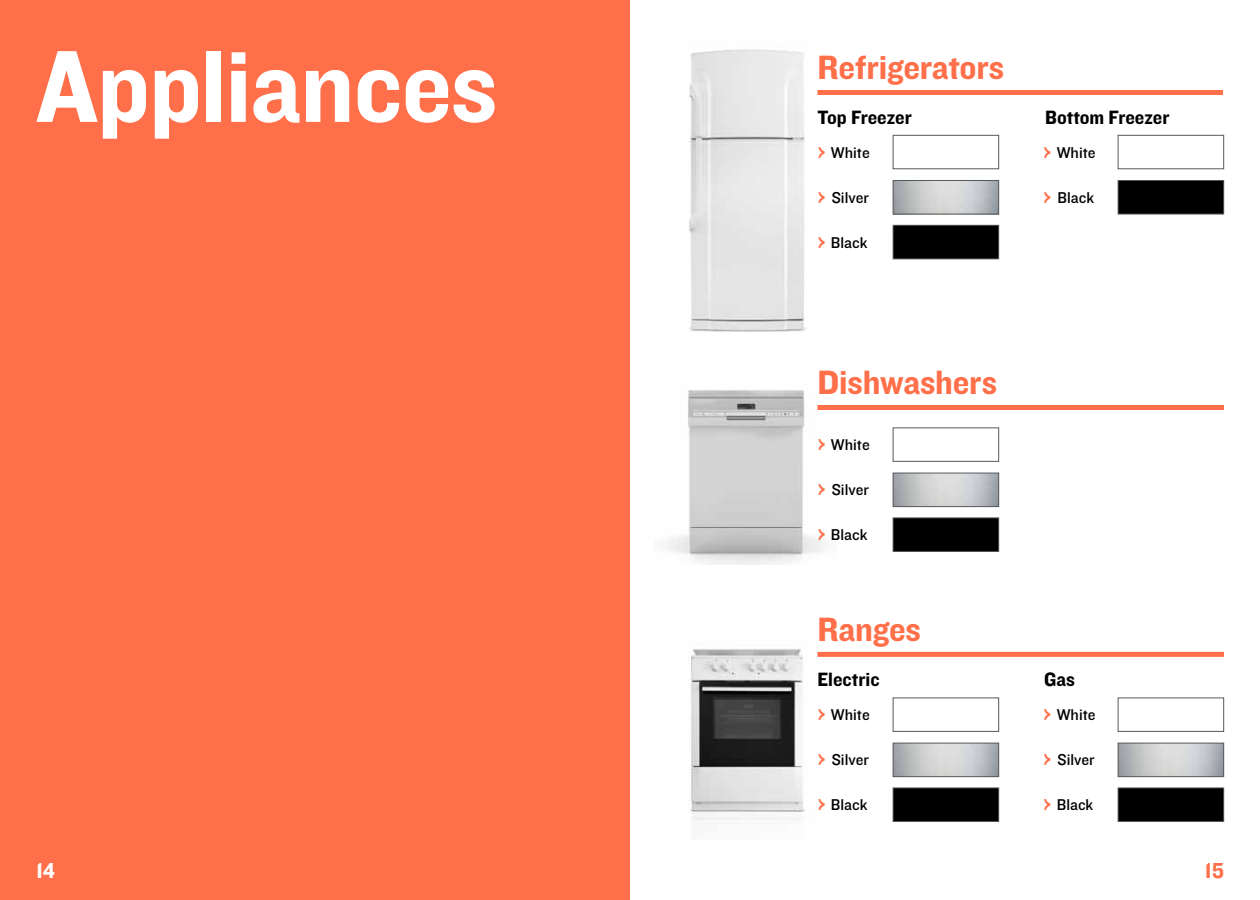
<style>
.page{position:relative;width:1260px;height:900px;background:#fff}
.page>*{position:absolute;margin:0;border:0;box-sizing:border-box;transform-origin:0 0}
.t1{font:106.25px "Knockout 51 Middleweight";letter-spacing:-.01em;color:#fff}
.t2{font:35px "Knockout 51 Middleweight";letter-spacing:-.005em;color:#ff6f49}
.t3{font:22.5px "Knockout 51 Middleweight";color:#fff}
.t4{font:22.5px "Knockout 51 Middleweight";color:#ff6f49}
.t5{font:20px "Knockout 51 Middleweight";color:#000}
.t6{font:16.25px "Knockout 31 Junior Middlewt";color:#000}
.s1{font-size:27.5px;color:#ff6f49}
</style>
<div class="page">
<div style="left:0;top:0;width:630px;height:900px;background:#ff6f49"></div>
<img style="left:690px;top:649px;width:134px;height:175px">
<img style="left:668px;top:390px;width:156px;height:174px">
<div style="left:817px;top:90px;width:406px;height:5px;background:#ff6f49"></div>
<div style="left:817px;top:405px;width:407px;height:5px;background:#ff6f49"></div>
<div style="left:817px;top:652px;width:407px;height:5px;background:#ff6f49"></div>
<div style="left:1118px;top:698px;width:106px;height:34px;border:1px solid #58595b"></div>
<div style="left:1118px;top:788px;width:106px;height:33px;background:#000"></div>
<div style="left:1118px;top:788px;width:106px;height:34px;border:1px solid #58595b"></div>
<div style="left:1118px;top:743px;width:106px;height:34px;border:1px solid #58595b"></div>
<div style="left:893px;top:698px;width:106px;height:34px;border:1px solid #58595b"></div>
<div style="left:893px;top:788px;width:106px;height:33px;background:#000"></div>
<div style="left:893px;top:788px;width:106px;height:34px;border:1px solid #58595b"></div>
<div style="left:893px;top:743px;width:106px;height:34px;border:1px solid #58595b"></div>
<div style="left:893px;top:428px;width:106px;height:34px;border:1px solid #58595b"></div>
<div style="left:893px;top:518px;width:106px;height:33px;background:#000"></div>
<div style="left:893px;top:518px;width:106px;height:34px;border:1px solid #58595b"></div>
<div style="left:893px;top:473px;width:106px;height:34px;border:1px solid #58595b"></div>
<div style="left:893px;top:135px;width:106px;height:34px;border:1px solid #58595b"></div>
<div style="left:893px;top:225px;width:106px;height:34px;background:#000"></div>
<div style="left:893px;top:225px;width:106px;height:34px;border:1px solid #58595b"></div>
<div style="left:893px;top:180px;width:106px;height:34px;border:1px solid #58595b"></div>
<div style="left:1118px;top:135px;width:106px;height:34px;border:1px solid #58595b"></div>
<div style="left:1118px;top:180px;width:106px;height:34px;background:#000"></div>
<div style="left:1118px;top:180px;width:106px;height:34px;border:1px solid #58595b"></div>
<img style="left:689px;top:49px;width:118px;height:282px">
<h1 class="t1" style="left:36px;top:15px;width:463px">Appliances</h1>
<h2 class="t2" style="left:817px;top:43px;width:188px">Refrigerators</h2>
<p class="t5" style="left:817px;top:104px;width:96px">Top Freezer</p>
<p class="t6" style="left:817px;top:141px;width:54px"><span class="s1">›</span> White</p>
<p class="t6" style="left:817px;top:186px;width:53px"><span class="s1">›</span> Silver</p>
<p class="t6" style="left:817px;top:231px;width:52px"><span class="s1">›</span> Black</p>
<p class="t5" style="left:1045px;top:104px;width:126px">Bottom Freezer</p>
<p class="t6" style="left:1043px;top:141px;width:54px"><span class="s1">›</span> White</p>
<p class="t6" style="left:1043px;top:186px;width:52px"><span class="s1">›</span> Black</p>
<h2 class="t2" style="left:817px;top:358px;width:181px">Dishwashers</h2>
<p class="t6" style="left:817px;top:433px;width:54px"><span class="s1">›</span> White</p>
<p class="t6" style="left:817px;top:478px;width:53px"><span class="s1">›</span> Silver</p>
<p class="t6" style="left:817px;top:523px;width:52px"><span class="s1">›</span> Black</p>
<h2 class="t2" style="left:817px;top:606px;width:105px">Ranges</h2>
<p class="t5" style="left:817px;top:666px;width:64px">Electric</p>
<p class="t6" style="left:817px;top:703px;width:54px"><span class="s1">›</span> White</p>
<p class="t6" style="left:817px;top:748px;width:53px"><span class="s1">›</span> Silver</p>
<p class="t6" style="left:817px;top:793px;width:52px"><span class="s1">›</span> Black</p>
<p class="t5" style="left:1044px;top:666px;width:32px">Gas</p>
<p class="t6" style="left:1043px;top:703px;width:54px"><span class="s1">›</span> White</p>
<p class="t6" style="left:1043px;top:748px;width:53px"><span class="s1">›</span> Silver</p>
<p class="t6" style="left:1043px;top:793px;width:52px"><span class="s1">›</span> Black</p>
<h3 class="t3" style="left:36px;top:855px;width:21px">14</h3>
<h3 class="t4" style="left:1205px;top:855px;width:21px">15</h3>
</div>
